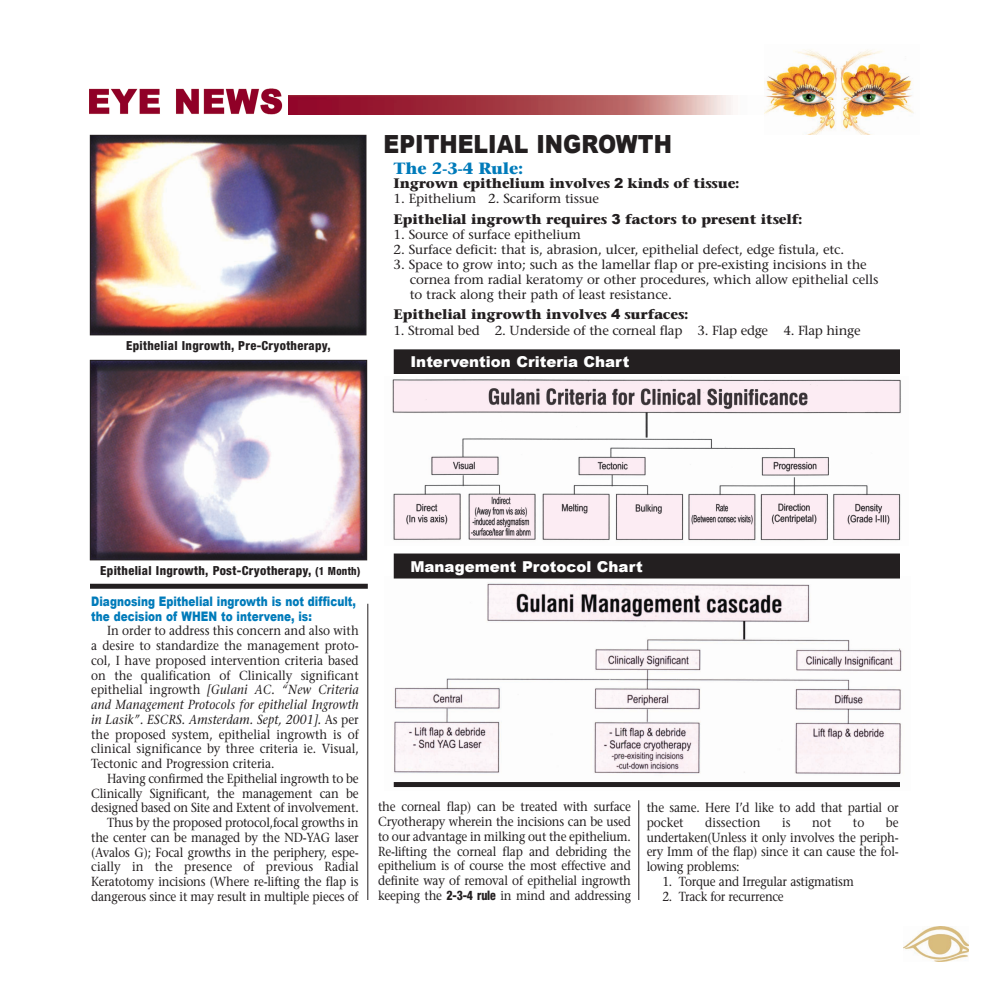
<style>
.page{position:relative;width:990px;height:990px;background:#fff}
.page>*{position:absolute;margin:0;border:0;box-sizing:border-box;transform-origin:0 0}
.t1{font:900 25px "Arial";color:#231f20;scale:.88 1}
.t2{font:700 16.25px "Stone Serif";letter-spacing:-.015em;color:#007bba}
.t3{font:900 15px "Arial";color:#fff}
.t4{font:700 13.75px "Stone Serif";letter-spacing:-.015em;color:#231f20}
.t5{font:13.12px/14.8px "Stone Serif";letter-spacing:-.015em;color:#231f20;text-align:justify;scale:.9 1}
.t6{font:13.12px/15.1px "Stone Serif";letter-spacing:-.015em;color:#231f20}
.t7{font:900 13.12px/14.8px "Arial";color:#007bba;scale:.8 1}
.t8{font:13.12px "Stone Serif";letter-spacing:.005em;color:#231f20;scale:.9 1}
.t9{font:800 condensed 12.5px "Helvetica Neue";letter-spacing:.025em;color:#231f20}
.s1{font-family:"Arial";font-weight:900}
.s2{font-size:11.25px}
.s3{font-style:italic}
.s4{font-family:"Helvetica Neue";font-weight:800;font-stretch:condensed}
</style>
<div class="page">
<img style="left:289px;top:95px;width:476px;height:20px">
<img style="left:90px;top:88px;width:193px;height:27px">
<img style="left:765px;top:49px;width:149px;height:86px">
<img style="left:903px;top:926px;width:66px;height:35px">
<img style="left:92px;top:137px;width:272px;height:196px">
<div style="left:90px;top:135px;width:276px;height:200px;border:1px solid #231f20"></div>
<img style="left:92px;top:362px;width:273px;height:196px">
<div style="left:90px;top:360px;width:277px;height:200px;border:1px solid #231f20"></div>
<img style="left:393px;top:576px;width:509px;height:212px">
<div style="left:394px;top:349px;width:506px;height:25px;background:#231f20"></div>
<img style="left:392px;top:377px;width:509px;height:164px">
<div style="left:394px;top:554px;width:506px;height:25px;background:#231f20"></div>
<div style="left:394px;top:782px;width:506px;height:5px;background:#231f20"></div>
<div style="left:90px;top:584px;width:278px;height:5px;background:#231f20"></div>
<hr style="left:368px;top:604px;width:1px;height:296px;background:#231f20">
<hr style="left:639px;top:800px;width:1px;height:100px;background:#231f20">
<p class="t9" style="left:126px;top:341px;width:206px">Epithelial Ingrowth, Pre-Cryotherapy,</p>
<h1 class="t1" style="left:384px;top:126px;width:329px">EPITHELIAL INGROWTH</h1>
<p class="t2" style="left:394px;top:162px;width:131px">The 2-3-4 Rule:</p>
<p class="t4" style="left:394px;top:178px;width:347px">Ingrown epithelium involves <span class="s1">2</span> kinds of tissue:</p>
<p class="t6" style="left:394px;top:193px;width:207px">1. Epithelium 2. Scariform tissue</p>
<p class="t4" style="left:394px;top:213px;width:411px">Epithelial ingrowth requires <span class="s1">3</span> factors to present itself:</p>
<p class="t6" style="left:394px;top:228px;width:189px">1. Source of surface epithelium</p>
<p class="t6" style="left:394px;top:243px;width:452px">2. Surface deficit: that is, abrasion, ulcer, epithelial defect, edge fistula, etc.</p>
<p class="t6" style="left:410px;top:258px;width:470px;text-indent:-16px">3. Space to grow into; such as the lamellar flap or pre-existing incisions in the cornea from radial keratomy or other procedures, which allow epithelial cells to track along their path of least resistance.</p>
<p class="t4" style="left:394px;top:309px;width:297px">Epithelial ingrowth involves <span class="s1">4</span> surfaces:</p>
<p class="t6" style="left:394px;top:324px;width:468px">1. Stromal bed 2. Underside of the corneal flap 3. Flap edge 4. Flap hinge</p>
<p class="t3" style="left:410px;top:350px;width:220px">Intervention Criteria Chart</p>
<p class="t9" style="left:100px;top:566px;width:262px">Epithelial Ingrowth, Post-Cryotherapy, <span class="s2">(1 Month)</span></p>
<p class="t7" style="left:91px;top:593px;width:333px">Diagnosing Epithelial ingrowth is not difficult, the decision of WHEN to intervene, is:</p>
<p class="t5" style="left:91px;top:625px;width:299px;text-indent:16px">In order to address this concern and also with a desire to standardize the management proto&shy;col, I have proposed intervention criteria based on the qualification of Clinically significant epithelial ingrowth <span class="s3">[Gulani AC. “New Criteria and Management Protocols for epithelial Ingrowth in Lasik”. ESCRS. Amsterdam. Sept, 2001].</span> As per the proposed system, epithelial ingrowth is of clinical significance by three criteria ie. Visual, Tectonic and Progression criteria.</p>
<p class="t5" style="left:91px;top:772px;width:299px;text-align:right">Having confirmed the Epithelial ingrowth to be Clinically Significant, the management can be designed based on Site and Extent of involvement.<br>Thus by the proposed protocol,focal growths in the center can be managed by the ND-YAG laser (Avalos G); Focal growths in the periphery, espe&shy;cially in the presence of previous Radial Keratotomy incisions (Where re-lifting the flap is dangerous since it may result in multiple pieces of</p>
<p class="t3" style="left:410px;top:555px;width:234px">Management Protocol Chart</p>
<p class="t5" style="left:378px;top:801px;width:283px">the corneal flap) can be treated with surface Cryotherapy wherein the incisions can be used to our advantage in milking out the epithelium.<br>Re-lifting the corneal flap and debriding the epithelium is of course the most effective and definite way of removal of epithelial ingrowth keeping the <span class="s4">2-3-4 rule</span> in mind and addressing</p>
<p class="t5" style="left:647px;top:801px;width:282px">the same. Here I’d like to add that partial or pocket</p>
<p class="t5" style="left:647px;top:816px;width:282px;text-indent:239px">be undertaken(Unless it only involves the periph&shy;ery Imm of the flap) since it can cause the fol&shy;lowing problems:</p>
<p class="t5" style="left:662px;top:875px;width:214px">1. Torque and Irregular astigmatism</p>
<p class="t5" style="left:662px;top:890px;width:136px">2. Track for recurrence</p>
<p class="t8" style="left:705px;top:817px;width:63px">dissection</p>
<p class="t5" style="left:782px;top:816px;width:11px">is</p>
<p class="t5" style="left:812px;top:816px;width:23px">not</p>
<p class="t5" style="left:853px;top:816px;width:14px">to</p>
</div>
